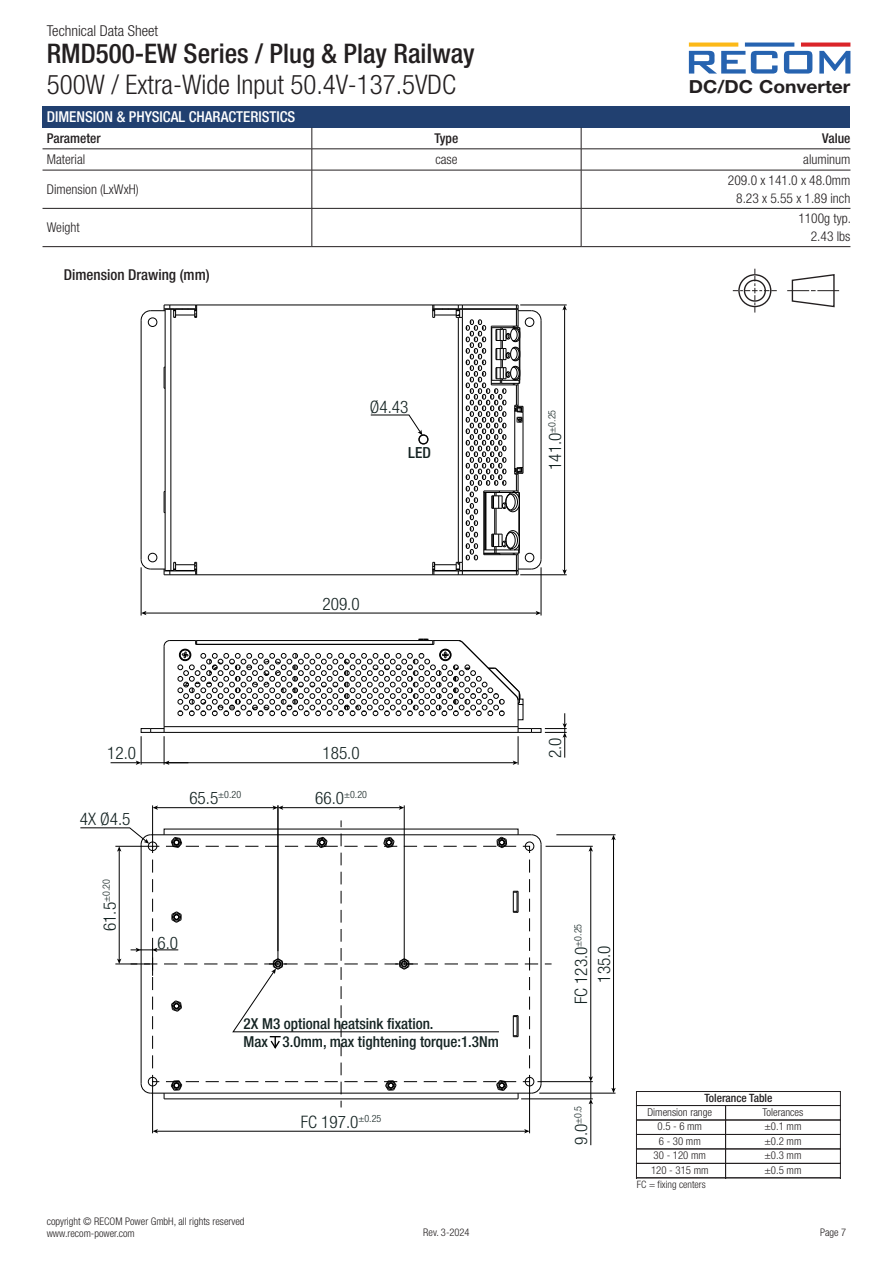
<style>
.page{position:relative;width:893px;height:1263px;background:#fff}
.page>*{position:absolute;margin:0;border:0;box-sizing:border-box;transform-origin:0 0}
.t1{font:300 condensed 27px "Helvetica Neue LT Std";color:#231f20}
.t2{font:500 condensed 27px "Helvetica Neue LT Std";color:#231f20}
.t3{font:700 18px "Helvetica Neue LT Std";color:#231f20;scale:1.07 1}
.t4{font:300 condensed 17.25px "Helvetica Neue LT Std";color:#142322}
.t5{font:500 condensed 15.3px "Helvetica Neue LT Std";color:#142322}
.t6{font:500 condensed 15.15px/18.1px "Helvetica Neue LT Std";color:#142322}
.t7{font:500 condensed 15px "Helvetica Neue LT Std";color:#fff}
.t8{font:500 condensed 15px "Helvetica Neue LT Std";color:#231f20}
.t9{font:300 condensed 15px "Helvetica Neue LT Std";color:#231f20}
.t10{font:300 condensed 13.5px/18px "Helvetica Neue LT Std";color:#231f20;text-align:right}
.t11{font:500 condensed 13.5px "Helvetica Neue LT Std";color:#231f20}
.t12{font:500 condensed 11.55px "Helvetica Neue";color:#231f20}
.t13{font:300 condensed 10.8px/14.4px "Helvetica Neue";color:#231f20;text-align:center}
.t14{font:300 condensed 10.5px/11.2px "Helvetica Neue LT Std";color:#231f20}
.t15{font:300 condensed 10.2px "Helvetica Neue LT Std";color:#231f20}
.t16{font:300 condensed 10.05px "Helvetica Neue LT Std";color:#142322}
.s1{font-size:17.25px}
</style>
<div class="page">
<svg style="left:689px;top:43px;width:49px;height:4px"></svg>
<svg style="left:745px;top:43px;width:49px;height:4px"></svg>
<svg style="left:801px;top:43px;width:49px;height:4px"></svg>
<svg style="left:689px;top:51px;width:89px;height:23px"></svg>
<svg style="left:784px;top:51px;width:28px;height:23px"></svg>
<svg style="left:819px;top:51px;width:31px;height:23px"></svg>
<div style="left:43px;top:106px;width:807px;height:22px;background:#214070"></div>
<hr style="left:43px;top:149px;width:269px;height:1px;background:#231f20">
<hr style="left:312px;top:149px;width:269px;height:1px;background:#231f20">
<svg style="left:312px;top:128px;width:1px;height:42px"></svg>
<hr style="left:581px;top:149px;width:269px;height:1px;background:#231f20">
<hr style="left:43px;top:170px;width:269px;height:1px;background:#231f20">
<hr style="left:312px;top:170px;width:269px;height:1px;background:#231f20">
<hr style="left:312px;top:170px;width:1px;height:38px;background:#231f20">
<hr style="left:581px;top:170px;width:269px;height:1px;background:#231f20">
<hr style="left:581px;top:170px;width:1px;height:38px;background:#231f20">
<hr style="left:43px;top:208px;width:269px;height:1px;background:#231f20">
<hr style="left:312px;top:208px;width:269px;height:1px;background:#231f20">
<hr style="left:312px;top:209px;width:1px;height:37px;background:#231f20">
<hr style="left:581px;top:208px;width:269px;height:1px;background:#231f20">
<hr style="left:581px;top:209px;width:1px;height:37px;background:#231f20">
<svg style="left:581px;top:128px;width:1px;height:42px"></svg>
<hr style="left:312px;top:246px;width:269px;height:1px;background:#231f20">
<hr style="left:43px;top:246px;width:269px;height:1px;background:#231f20">
<hr style="left:581px;top:246px;width:269px;height:1px;background:#231f20">
<svg style="left:787px;top:274px;width:52px;height:34px"></svg>
<svg style="left:733px;top:269px;width:44px;height:44px"></svg>
<div style="left:531px;top:728px;width:10px;height:5px;border:1px solid #000"></div>
<div style="left:419px;top:435px;width:9px;height:9px;border:1px solid #000;border-radius:50%"></div>
<hr style="left:171px;top:309px;width:1px;height:261px;background:#000">
<hr style="left:197px;top:305px;width:236px;height:1px;background:#000">
<hr style="left:197px;top:574px;width:236px;height:1px;background:#000">
<hr style="left:165px;top:309px;width:1px;height:261px;background:#000">
<div style="left:148px;top:553px;width:9px;height:9px;border:1px solid #000;border-radius:50%"></div>
<div style="left:148px;top:318px;width:9px;height:9px;border:1px solid #000;border-radius:50%"></div>
<svg style="left:164px;top:367px;width:1px;height:22px"></svg>
<svg style="left:164px;top:491px;width:1px;height:22px"></svg>
<hr style="left:141px;top:320px;width:1px;height:239px;background:#000">
<svg style="left:141px;top:559px;width:56px;height:16px"></svg>
<svg style="left:141px;top:305px;width:56px;height:16px"></svg>
<svg style="left:432px;top:305px;width:110px;height:270px"></svg>
<svg style="left:370px;top:414px;width:52px;height:21px"></svg>
<svg style="left:545px;top:713px;width:22px;height:45px"></svg>
<svg style="left:111px;top:638px;width:421px;height:127px"></svg>
<hr style="left:404px;top:805px;width:1px;height:160px;background:#000">
<hr style="left:282px;top:807px;width:118px;height:1px;background:#000">
<svg style="left:399px;top:805px;width:5px;height:5px"></svg>
<hr style="left:556px;top:834px;width:59px;height:1px;background:#000">
<hr style="left:539px;top:1093px;width:76px;height:1px;background:#000">
<hr style="left:613px;top:839px;width:1px;height:250px;background:#000">
<svg style="left:611px;top:835px;width:5px;height:5px"></svg>
<svg style="left:611px;top:1088px;width:5px;height:5px"></svg>
<hr style="left:546px;top:846px;width:47px;height:1px;background:#000">
<hr style="left:590px;top:850px;width:1px;height:228px;background:#000">
<svg style="left:589px;top:846px;width:4px;height:6px"></svg>
<hr style="left:152px;top:1081px;width:1px;height:52px;background:#000">
<hr style="left:529px;top:1082px;width:1px;height:51px;background:#000">
<hr style="left:156px;top:1131px;width:370px;height:1px;background:#000">
<svg style="left:153px;top:1129px;width:5px;height:4px"></svg>
<svg style="left:524px;top:1129px;width:6px;height:4px"></svg>
<hr style="left:152px;top:805px;width:1px;height:42px;background:#000">
<hr style="left:278px;top:805px;width:1px;height:160px;background:#000">
<hr style="left:156px;top:807px;width:118px;height:1px;background:#000">
<svg style="left:153px;top:805px;width:5px;height:5px"></svg>
<svg style="left:273px;top:805px;width:10px;height:5px"></svg>
<hr style="left:537px;top:1081px;width:56px;height:1px;background:#000">
<hr style="left:521px;top:1098px;width:72px;height:1px;background:#000">
<hr style="left:590px;top:1103px;width:1px;height:42px;background:#000">
<svg style="left:589px;top:1076px;width:4px;height:28px"></svg>
<hr style="left:520px;top:305px;width:47px;height:1px;background:#000">
<hr style="left:520px;top:574px;width:47px;height:1px;background:#000">
<hr style="left:564px;top:309px;width:1px;height:262px;background:#000">
<svg style="left:562px;top:305px;width:5px;height:5px"></svg>
<svg style="left:562px;top:569px;width:5px;height:6px"></svg>
<hr style="left:141px;top:567px;width:1px;height:48px;background:#000">
<hr style="left:541px;top:567px;width:1px;height:48px;background:#000">
<hr style="left:145px;top:613px;width:392px;height:1px;background:#000">
<svg style="left:141px;top:611px;width:5px;height:4px"></svg>
<svg style="left:536px;top:611px;width:5px;height:4px"></svg>
<svg style="left:80px;top:820px;width:472px;height:287px"></svg>
<div style="left:636px;top:1105px;width:90px;height:15px;border:1px solid #231f20"></div>
<div style="left:636px;top:1091px;width:204px;height:15px;border:1px solid #231f20"></div>
<div style="left:725px;top:1105px;width:115px;height:15px;border:1px solid #231f20"></div>
<div style="left:636px;top:1120px;width:90px;height:14px;border:1px solid #231f20"></div>
<div style="left:725px;top:1120px;width:115px;height:14px;border:1px solid #231f20"></div>
<div style="left:636px;top:1134px;width:90px;height:15px;border:1px solid #231f20"></div>
<div style="left:725px;top:1134px;width:115px;height:15px;border:1px solid #231f20"></div>
<div style="left:636px;top:1163px;width:90px;height:15px;border:1px solid #231f20"></div>
<div style="left:725px;top:1163px;width:115px;height:15px;border:1px solid #231f20"></div>
<svg style="left:636px;top:1178px;width:204px;height:1px"></svg>
<p class="t9" style="left:47px;top:22px;width:113px">Technical Data Sheet</p>
<h1 class="t2" style="left:47px;top:37px;width:429px">RMD500-EW Series / Plug &amp; Play Railway</h1>
<h1 class="t1" style="left:47px;top:69px;width:411px">500W / Extra-Wide Input 50.4V-137.5VDC</h1>
<h2 class="t3" style="left:689px;top:75px;width:153px">DC/DC Converter</h2>
<p class="t7" style="left:47px;top:108px;width:250px">DIMENSION &amp; PHYSICAL CHARACTERISTICS</p>
<p class="t11" style="left:47px;top:130px;width:55px">Parameter</p>
<p class="t11" style="left:435px;top:130px;width:25px">Type</p>
<p class="t11" style="left:822px;top:130px;width:30px">Value</p>
<p class="t10" style="left:47px;top:150px;width:40px">Material</p>
<p class="t10" style="left:435px;top:150px;width:24px">case</p>
<p class="t10" style="left:803px;top:150px;width:49px">aluminum</p>
<p class="t10" style="left:47px;top:180px;width:93px">Dimension (LxWxH)</p>
<p class="t10" style="left:728px;top:171px;width:124px">209.0 x 141.0 x 48.0mm<br>8.23 x 5.55 x 1.89 inch</p>
<p class="t10" style="left:47px;top:218px;width:34px">Weight</p>
<p class="t10" style="left:798px;top:209px;width:54px">1100g typ.<br>2.43 lbs</p>
<p class="t8" style="left:64px;top:265px;width:147px">Dimension Drawing (mm)</p>
<p class="t4" style="left:370px;top:397px;width:40px">Ø4.43</p>
<p class="t5" style="left:408px;top:443px;width:24px">LED</p>
<p class="t4" style="left:545px;top:470px;width:62px;rotate:-90deg">141.0<sup>±0.25</sup></p>
<p class="t4" style="left:322px;top:593px;width:39px">209.0</p>
<p class="t4" style="left:107px;top:743px;width:30px">12.0</p>
<p class="t4" style="left:80px;top:809px;width:52px">4X Ø4.5</p>
<p class="t16" style="left:101px;top:931px;width:53px;rotate:-90deg"><span class="s1">61.5</span>±0.20</p>
<p class="t16" style="left:189px;top:789px;width:53px"><span class="s1">65.5</span>±0.20</p>
<p class="t4" style="left:322px;top:743px;width:39px">185.0</p>
<p class="t16" style="left:315px;top:789px;width:53px"><span class="s1">66.0</span>±0.20</p>
<p class="t4" style="left:545px;top:758px;width:22px;rotate:-90deg">2.0</p>
<p class="t4" style="left:157px;top:933px;width:22px">6.0</p>
<p class="t6" style="left:244px;top:1015px;width:257px">2X M3 optional heatsink fixation.<br>Max 3.0mm, max tightening torque:1.3Nm</p>
<p class="t4" style="left:571px;top:1004px;width:82px;rotate:-90deg">FC 123.0<sup>±0.25</sup></p>
<p class="t4" style="left:594px;top:982px;width:39px;rotate:-90deg">135.0</p>
<p class="t4" style="left:301px;top:1112px;width:82px">FC 197.0<sup>±0.25</sup></p>
<p class="t16" style="left:572px;top:1145px;width:40px;rotate:-90deg"><span class="s1">9.0</span>±0.5</p>
<p class="t12" style="left:704px;top:1091px;width:69px">Tolerance Table</p>
<p class="t13" style="left:647px;top:1105px;width:66px">Dimension range<br>0.5 - 6 mm<br>6 - 30 mm<br>30 - 120 mm<br>120 - 315 mm</p>
<p class="t13" style="left:762px;top:1105px;width:42px;text-align:left">Tolerances ±0.1 mm ±0.2 mm ±0.3 mm ±0.5 mm</p>
<p class="t13" style="left:651px;top:1177px;width:59px">315-1000 mm</p>
<p class="t15" style="left:637px;top:1178px;width:70px">FC = fixing centers</p>
<p class="t14" style="left:47px;top:1216px;width:199px">copyright © RECOM Power GmbH, all rights reserved www.recom-power.com</p>
<p class="t14" style="left:423px;top:1226px;width:48px">Rev. 3-2024</p>
<p class="t14" style="left:820px;top:1226px;width:28px">Page 7</p>
</div>
